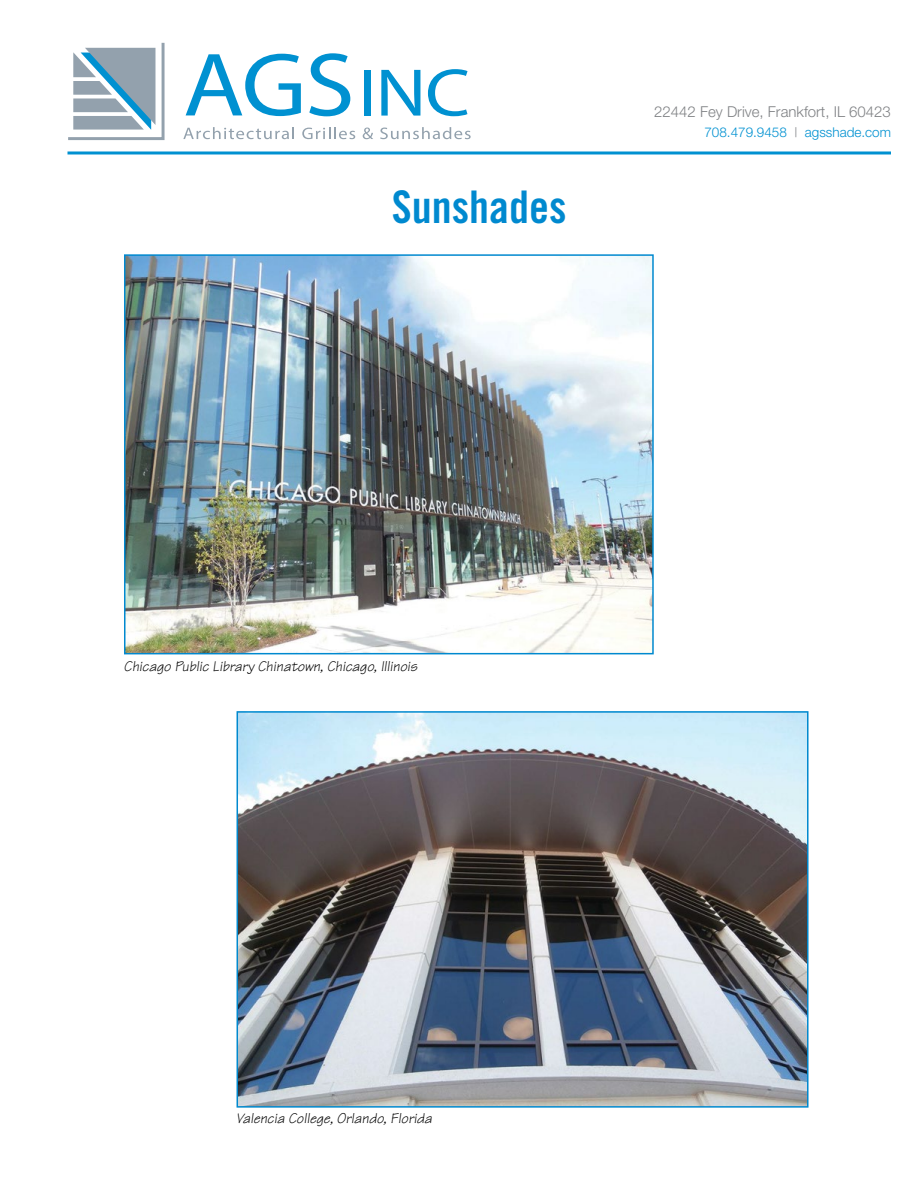
<style>
.page{position:relative;width:918px;height:1188px;background:#fff}
.page>*{position:absolute;margin:0;border:0;box-sizing:border-box;transform-origin:0 0}
.t1{font:45px "Trade Gothic Bold Cond Twenty";color:#0089cf}
.t2{font:italic 15px "Tekton";color:#000}
.t3{font:300 15px "Helvetica Neue";color:#808285}
.t4{font:300 13.5px "Helvetica Neue";color:#0091d1}
.s1{color:#808285}
</style>
<div class="page">
<svg style="left:68px;top:43px;width:97px;height:97px"></svg>
<svg style="left:186px;top:54px;width:115px;height:62px"></svg>
<svg style="left:309px;top:53px;width:41px;height:63px"></svg>
<div style="left:364px;top:70px;width:7px;height:46px;background:#0091d1"></div>
<svg style="left:381px;top:70px;width:39px;height:46px"></svg>
<svg style="left:428px;top:69px;width:40px;height:47px"></svg>
<svg style="left:183px;top:127px;width:111px;height:12px"></svg>
<svg style="left:302px;top:127px;width:53px;height:12px"></svg>
<svg style="left:363px;top:128px;width:10px;height:11px"></svg>
<svg style="left:380px;top:127px;width:91px;height:12px"></svg>
<hr style="left:68px;top:151px;width:823px;height:3px;background:#0091d1">
<img style="left:127px;top:257px;width:524px;height:394px">
<div style="left:124px;top:254px;width:530px;height:400px;border:2px solid #0089cf"></div>
<img style="left:240px;top:714px;width:566px;height:391px">
<div style="left:237px;top:711px;width:572px;height:397px;border:2px solid #0089cf"></div>
<h1 class="t1" style="left:392px;top:180px;width:176px">Sunshades</h1>
<p class="t3" style="left:654px;top:103px;width:238px">22442 Fey Drive, Frankfort, IL 60423</p>
<p class="t4" style="left:704px;top:124px;width:188px">708.479.9458 <span class="s1">|</span> agsshade.com</p>
<p class="t2" style="left:124px;top:657px;width:295px">Chicago Public Library Chinatown, Chicago, Illinois</p>
<p class="t2" style="left:237px;top:1109px;width:197px">Valencia College, Orlando, Florida</p>
</div>
